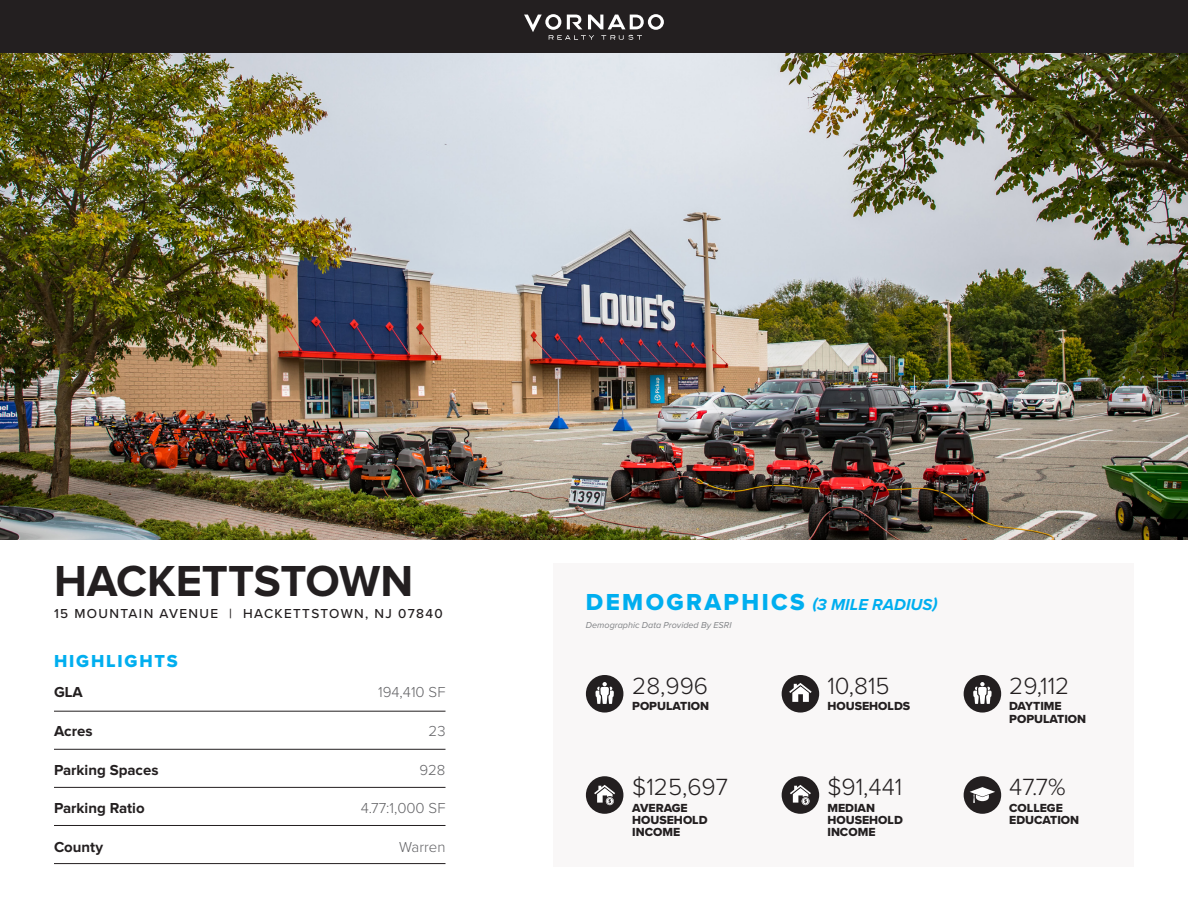
<style>
.page{position:relative;width:1188px;height:918px;background:#fff}
.page>*{position:absolute;margin:0;border:0;box-sizing:border-box;transform-origin:0 0}
.t1{font:700 45px "Proxima Nova";color:#231f20}
.t2{font:300 24.3px "Proxima Nova";color:#231f20}
.t3{font:18px "Proxima Nova Extrabld";letter-spacing:.1em;color:#00aeef}
.t4{font:italic 700 16.5px "Proxima Nova";color:#00aeef}
.t5{font:700 15px "Proxima Nova";color:#231f20}
.t6{font:300 15px "Proxima Nova";color:#636366}
.t7{font:500 13.5px "Proxima Nova";letter-spacing:.1em;color:#231f20}
.t8{font:12.15px/12.1px "Proxima Nova Extrabld";color:#231f20}
.t9{font:italic 9px "Proxima Nova";color:#808285}
.s1{font-family:"Proxima Nova Extrabld";font-weight:400;font-style:normal;font-size:24px}
</style>
<div class="page">
<div style="left:0;top:0;width:1188px;height:54px;background:#231f20"></div>
<svg style="left:524px;top:14px;width:140px;height:26px"></svg>
<img style="left:0;top:54px;width:1188px;height:486px">
<hr style="left:54px;top:711px;width:392px;height:1px;background:#231f20">
<hr style="left:54px;top:749px;width:392px;height:1px;background:#231f20">
<hr style="left:54px;top:787px;width:392px;height:1px;background:#231f20">
<hr style="left:54px;top:825px;width:392px;height:1px;background:#231f20">
<hr style="left:54px;top:863px;width:392px;height:1px;background:#231f20">
<div style="left:554px;top:564px;width:580px;height:303px;background:#f9f7f7"></div>
<div style="left:586px;top:675px;width:37px;height:38px;background:#231f20;border-radius:50%"></div>
<svg style="left:595px;top:682px;width:19px;height:22px"></svg>
<div style="left:964px;top:675px;width:37px;height:38px;background:#231f20;border-radius:50%"></div>
<svg style="left:973px;top:682px;width:19px;height:22px"></svg>
<div style="left:586px;top:776px;width:37px;height:38px;background:#231f20;border-radius:50%"></div>
<svg style="left:594px;top:785px;width:21px;height:20px"></svg>
<div style="left:782px;top:776px;width:37px;height:38px;background:#231f20;border-radius:50%"></div>
<svg style="left:790px;top:785px;width:21px;height:20px"></svg>
<div style="left:782px;top:675px;width:37px;height:38px;background:#231f20;border-radius:50%"></div>
<svg style="left:789px;top:683px;width:23px;height:19px"></svg>
<div style="left:964px;top:776px;width:37px;height:38px;background:#231f20;border-radius:50%"></div>
<svg style="left:970px;top:787px;width:25px;height:16px"></svg>
<p class="t1" style="left:54px;top:555px;width:361px">HACKETTSTOWN</p>
<p class="t7" style="left:54px;top:604px;width:390px">15 MOUNTAIN AVENUE | HACKETTSTOWN, NJ 07840</p>
<p class="t3" style="left:54px;top:648px;width:125px">HIGHLIGHTS</p>
<p class="t5" style="left:54px;top:684px;width:30px">GLA</p>
<p class="t6" style="left:378px;top:681px;width:69px">194,410 SF</p>
<p class="t5" style="left:54px;top:723px;width:40px">Acres</p>
<p class="t6" style="left:429px;top:720px;width:18px">23</p>
<p class="t5" style="left:54px;top:761px;width:106px">Parking Spaces</p>
<p class="t6" style="left:419px;top:759px;width:28px">928</p>
<p class="t5" style="left:54px;top:800px;width:92px">Parking Ratio</p>
<p class="t6" style="left:361px;top:797px;width:86px">4.77:1,000 SF</p>
<p class="t5" style="left:54px;top:839px;width:51px">County</p>
<p class="t6" style="left:399px;top:836px;width:48px">Warren</p>
<p class="t4" style="left:586px;top:592px;width:353px"><span class="s1">DEMOGRAPHICS</span> (3 MILE RADIUS)</p>
<p class="t9" style="left:586px;top:618px;width:147px">Demographic Data Provided By ESRI</p>
<p class="t2" style="left:632px;top:668px;width:77px">28,996</p>
<p class="t8" style="left:632px;top:700px;width:79px">POPULATION</p>
<p class="t2" style="left:632px;top:769px;width:97px">$125,697</p>
<p class="t8" style="left:632px;top:801px;width:77px">AVERAGE<br>HOUSEHOLD<br>INCOME</p>
<p class="t2" style="left:827px;top:668px;width:64px">10,815</p>
<p class="t8" style="left:827px;top:700px;width:84px">HOUSEHOLDS</p>
<p class="t2" style="left:827px;top:769px;width:76px">$91,441</p>
<p class="t8" style="left:827px;top:801px;width:77px">MEDIAN<br>HOUSEHOLD<br>INCOME</p>
<p class="t2" style="left:1009px;top:668px;width:62px">29,112</p>
<p class="t8" style="left:1009px;top:700px;width:79px">DAYTIME<br>POPULATION</p>
<p class="t2" style="left:1009px;top:769px;width:58px">47.7%</p>
<p class="t8" style="left:1009px;top:801px;width:71px">COLLEGE<br>EDUCATION</p>
</div>
